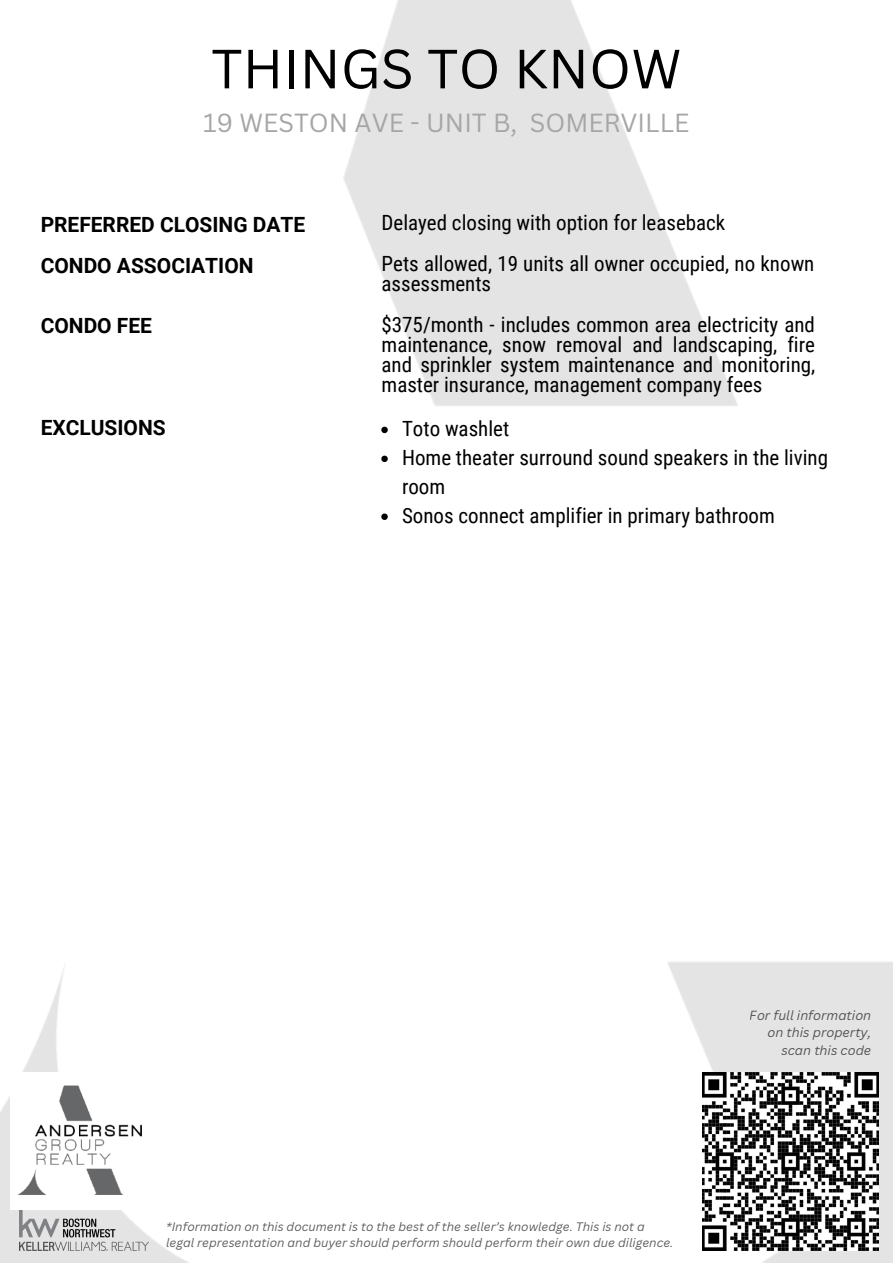
<style>
.page{position:relative;width:893px;height:1264px;background:#fff}
.page>*{position:absolute;margin:0;border:0;box-sizing:border-box;transform-origin:0 0}
.t1{font:54px "Canva Sans";color:#000}
.t2{font:25.5px "Canva Sans";color:#a6a6a6}
.t3{font:21px/20.2px "Roboto Condensed";color:#000}
.t4{font:700 21px "Roboto";color:#000}
.t5{font:italic 12.9px/17.1px "Canva Sans";color:#000;text-align:right}
.t6{font:italic 12px/16px "Canva Sans";color:#000}
</style>
<div class="page">
<img style="left:0;top:0;width:892px;height:1262px">
<img style="left:702px;top:1072px;width:176px;height:178px">
<div style="left:19px;top:577px;width:873px;height:368px;background:#fff"></div>
<img style="left:19px;top:1210px;width:129px;height:40px">
<img style="left:10px;top:1072px;width:139px;height:137px">
<svg style="left:381px;top:426px;width:7px;height:7px"></svg>
<svg style="left:381px;top:455px;width:7px;height:7px"></svg>
<svg style="left:381px;top:513px;width:7px;height:7px"></svg>
<p class="t1" style="left:211px;top:31px;width:472px">THINGS TO KNOW</p>
<p class="t2" style="left:203px;top:104px;width:487px">19 WESTON AVE - UNIT B, SOMERVILLE</p>
<p class="t4" style="left:41px;top:213px;width:266px">PREFERRED CLOSING DATE</p>
<p class="t4" style="left:41px;top:253px;width:214px">CONDO ASSOCIATION</p>
<p class="t4" style="left:41px;top:314px;width:113px">CONDO FEE</p>
<p class="t3" style="left:381px;top:213px;width:345px">Delayed closing with option for leaseback</p>
<p class="t3" style="left:381px;top:253px;width:434px">Pets allowed, 19 units all owner occupied, no known assessments</p>
<p class="t3" style="left:381px;top:314px;width:435px;text-align:justify">$375/month - includes common area electricity and maintenance, snow removal and landscaping, fire and sprinkler system maintenance and monitoring, master insurance, management company fees</p>
<p class="t4" style="left:41px;top:415px;width:127px">EXCLUSIONS</p>
<p class="t3" style="left:402px;top:419px;width:109px">Toto washlet</p>
<p class="t3" style="left:402px;top:443px;width:427px;line-height:29px">Home theater surround sound speakers in the living room</p>
<p class="t3" style="left:402px;top:506px;width:374px">Sonos connect amplifier in primary bathroom</p>
<p class="t6" style="left:166px;top:1218px;width:509px">*Information on this document is to the best of the seller’s knowledge. This is not a legal representation and buyer should perform should perform their own due diligence.</p>
<p class="t5" style="left:749px;top:1006px;width:123px">For full information on this property, scan this code</p>
</div>
